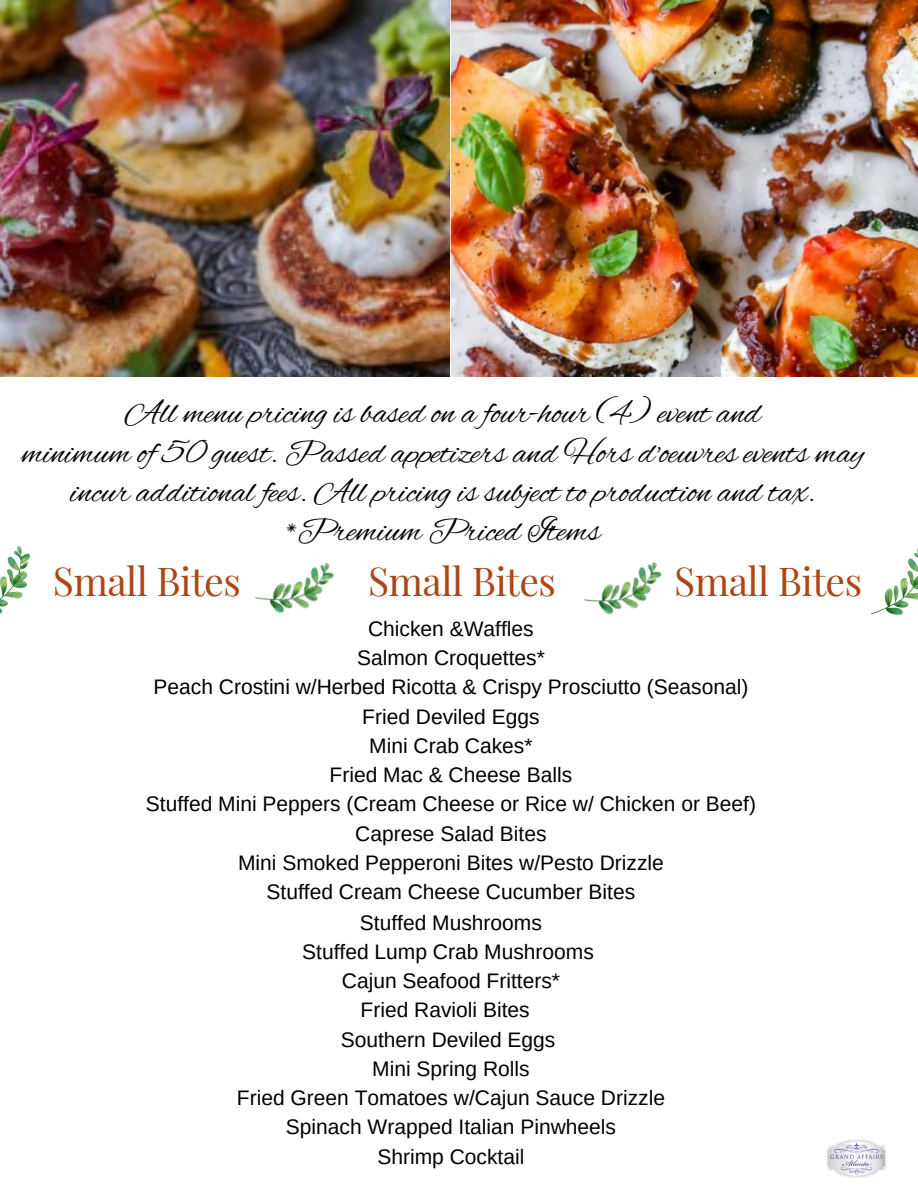
<style>
.page{position:relative;width:918px;height:1188px;background:#fff}
.page>*{position:absolute;margin:0;border:0;box-sizing:border-box;transform-origin:0 0}
.t1{font:39px "Playfair Display";letter-spacing:-.015em;color:#ad4617}
.t2{font:34.35px/39.3px "Alex Brush";color:#000;text-align:center}
.t3{font:21px "Arimo";color:#000}
</style>
<div class="page">
<img style="left:0;top:0;width:918px;height:377px">
<img style="left:0;top:547px;width:29px;height:66px">
<img style="left:255px;top:562px;width:79px;height:52px">
<img style="left:584px;top:561px;width:78px;height:54px">
<img style="left:871px;top:548px;width:47px;height:67px">
<img style="left:826px;top:1140px;width:61px;height:37px">
<p class="t2" style="left:22px;top:396px;width:843px">All menu pricing is based on a four-hour (4) event and<br>minimum of 50 guest. Passed appetizers and Hors d'oeuvres events may incur additional fees. All pricing is subject to production and tax. *Premium Priced Items</p>
<h2 class="t1" style="left:53px;top:554px;width:190px">Small Bites</h2>
<h2 class="t1" style="left:368px;top:554px;width:190px">Small Bites</h2>
<h2 class="t1" style="left:674px;top:554px;width:190px">Small Bites</h2>
<p class="t3" style="left:368px;top:617px;width:167px">Chicken &amp;Waffles</p>
<p class="t3" style="left:357px;top:646px;width:189px">Salmon Croquettes*</p>
<p class="t3" style="left:154px;top:675px;width:596px">Peach Crostini w/Herbed Ricotta &amp; Crispy Prosciutto (Seasonal)</p>
<p class="t3" style="left:362px;top:705px;width:179px">Fried Deviled Eggs</p>
<p class="t3" style="left:369px;top:734px;width:165px">Mini Crab Cakes*</p>
<p class="t3" style="left:330px;top:763px;width:244px">Fried Mac &amp; Cheese Balls</p>
<p class="t3" style="left:146px;top:792px;width:612px">Stuffed Mini Peppers (Cream Cheese or Rice w/ Chicken or Beef)</p>
<p class="t3" style="left:355px;top:822px;width:193px">Caprese Salad Bites</p>
<p class="t3" style="left:238px;top:851px;width:427px">Mini Smoked Pepperoni Bites w/Pesto Drizzle</p>
<p class="t3" style="left:267px;top:880px;width:370px">Stuffed Cream Cheese Cucumber Bites</p>
<p class="t3" style="left:360px;top:911px;width:183px">Stuffed Mushrooms</p>
<p class="t3" style="left:302px;top:940px;width:293px">Stuffed Lump Crab Mushrooms</p>
<h1 class="t3" style="left:342px;top:969px;width:220px">Cajun Seafood Fritters*</h1>
<p class="t3" style="left:361px;top:998px;width:171px">Fried Ravioli Bites</p>
<p class="t3" style="left:341px;top:1028px;width:216px">Southern Deviled Eggs</p>
<p class="t3" style="left:372px;top:1057px;width:159px">Mini Spring Rolls</p>
<p class="t3" style="left:237px;top:1086px;width:430px">Fried Green Tomatoes w/Cajun Sauce Drizzle</p>
<p class="t3" style="left:286px;top:1115px;width:332px">Spinach Wrapped Italian Pinwheels</p>
<p class="t3" style="left:377px;top:1145px;width:148px">Shrimp Cocktail</p>
</div>
